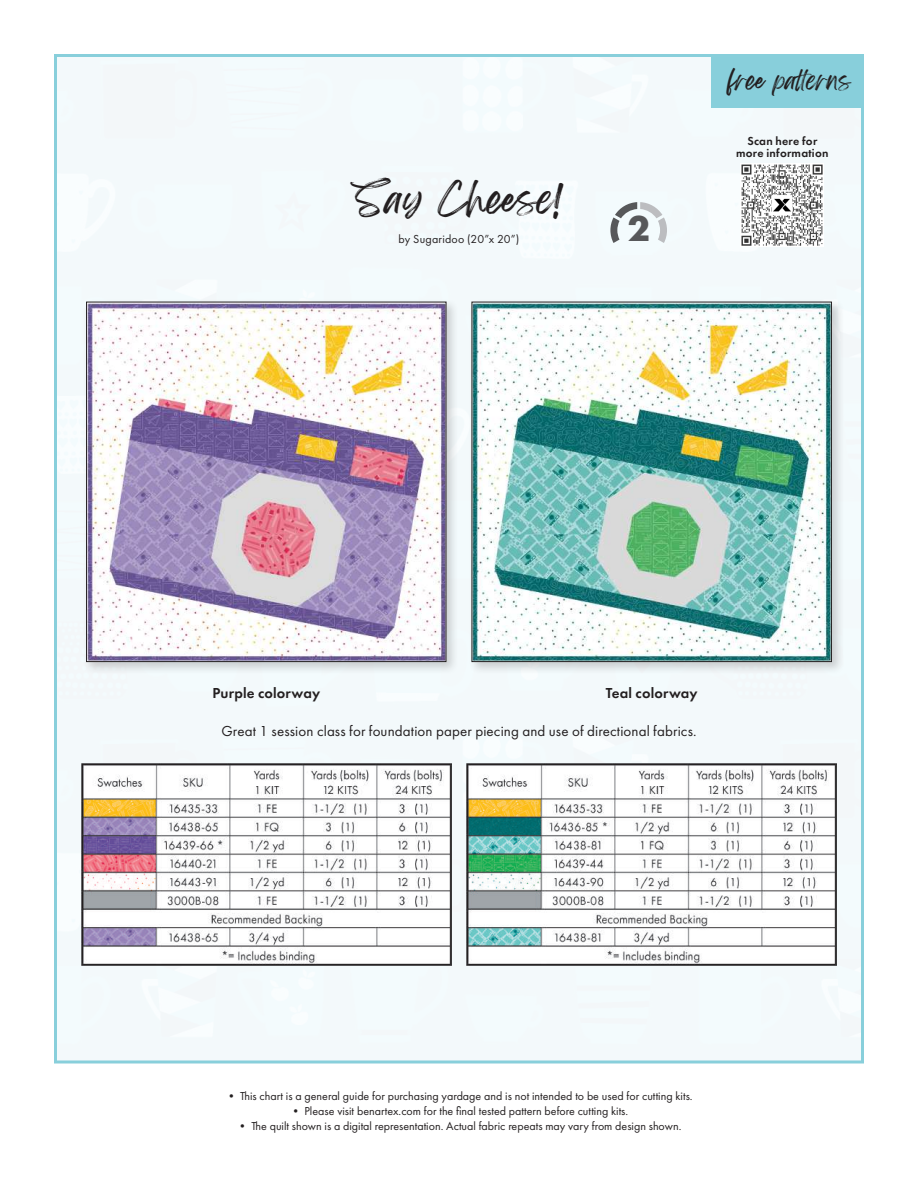
<style>
.page{position:relative;width:918px;height:1188px;background:#fff}
.page>*{position:absolute;margin:0;border:0;box-sizing:border-box;transform-origin:0 0}
.t1{font:700 37.5px "Futura PT";color:#57585a}
.t2{font:36px "Feeling Passionate";letter-spacing:.02em;color:#231f20}
.t3{font:22.5px "Feeling Passionate";letter-spacing:.02em;color:#231f20}
.t4{font:15px "Futura PT";letter-spacing:.01em;color:#231f20}
.t5{font:600 15px "Futura PT";letter-spacing:.01em;color:#231f20}
.t6{font:12px "Futura PT";color:#231f20}
.t7{font:600 12px/12px "Futura PT";letter-spacing:.02em;color:#231f20;text-align:center}
</style>
<div class="page">
<div style="left:711px;top:57px;width:151px;height:51px;background:#88cfdb"></div>
<img style="left:81px;top:763px;width:371px;height:203px">
<img style="left:466px;top:763px;width:371px;height:203px">
<svg style="left:610px;top:202px;width:57px;height:41px"></svg>
<img style="left:741px;top:164px;width:82px;height:82px">
<div style="left:83px;top:298px;width:377px;height:377px;background:#231f20;opacity:.2"></div>
<img style="left:88px;top:304px;width:356px;height:356px">
<div style="left:86px;top:302px;width:360px;height:360px;border:1px solid #231f20"></div>
<div style="left:468px;top:298px;width:377px;height:377px;background:#231f20;opacity:.2"></div>
<img style="left:474px;top:304px;width:356px;height:356px">
<div style="left:472px;top:302px;width:360px;height:360px;border:1px solid #231f20"></div>
<h2 class="t2" style="left:355px;top:170px;width:209px">Say Cheese!</h2>
<p class="t6" style="left:399px;top:232px;width:122px">by Sugaridoo (20”x 20”)</p>
<h1 class="t1" style="left:627px;top:204px;width:24px">2</h1>
<h3 class="t3" style="left:728px;top:62px;width:124px">free patterns</h3>
<p class="t7" style="left:736px;top:134px;width:94px">Scan here for more information</p>
<p class="t5" style="left:212px;top:683px;width:109px">Purple colorway</p>
<p class="t5" style="left:606px;top:683px;width:93px">Teal colorway</p>
<p class="t4" style="left:221px;top:722px;width:477px">Great 1 session class for foundation paper piecing and use of directional fabrics.</p>
<p class="t6" style="left:225px;top:1089px;width:469px">• This chart is a general guide for purchasing yardage and is not intended to be used for cutting kits.</p>
<p class="t6" style="left:290px;top:1104px;width:340px">• Please visit benartex.com for the final tested pattern before cutting kits.</p>
<p class="t6" style="left:237px;top:1119px;width:446px">• The quilt shown is a digital representation. Actual fabric repeats may vary from design shown.</p>
</div>
